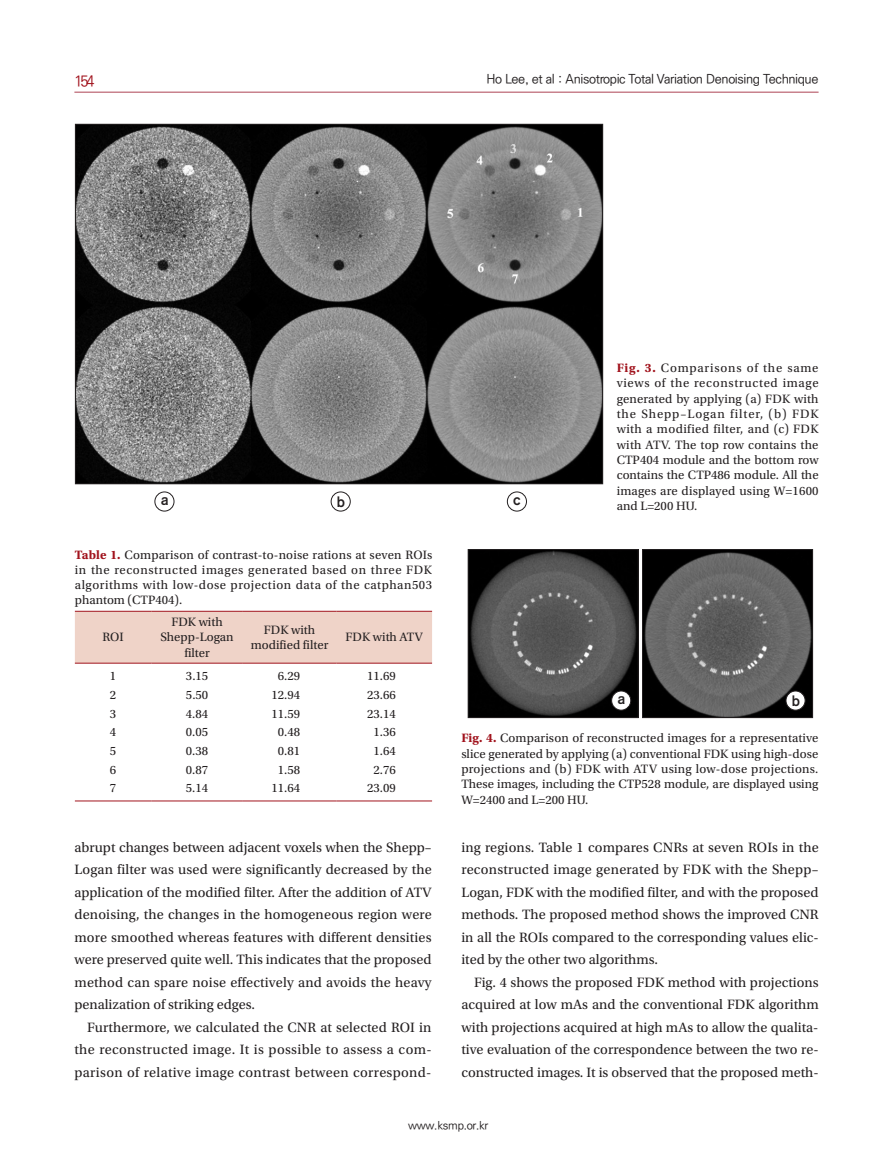
<style>
.page{position:relative;width:893px;height:1170px;background:#fff}
.page>*{position:absolute;margin:0;border:0;box-sizing:border-box;transform-origin:0 0}
.t1{font:15px "Gothic 725 BT Bold A";color:#231f20}
.t2{font:500 15px "Ko Pub Dotum";color:#a1131d;scale:.95 1}
.t3{font:14.25px/22.5px "Utopia Std";color:#231f20;text-align:justify}
.t4{font:12.75px/15.3px "Utopia Std";color:#231f20;text-align:justify}
.t5{font:500 12.75px "Ko Pub Dotum";letter-spacing:-.03em;color:#231f20}
.t6{font:500 11.25px "Ko Pub Dotum";letter-spacing:-.03em;color:#231f20}
.s1{font-weight:700;color:#a1131d}
</style>
<div class="page">
<hr style="left:74px;top:92px;width:745px;height:1px;background:#ad4353">
<img style="left:77px;top:126px;width:524px;height:356px">
<div style="left:155px;top:491px;width:19px;height:20px;border:1px solid #231f20;border-radius:50%"></div>
<div style="left:331px;top:491px;width:19px;height:20px;border:1px solid #231f20;border-radius:50%"></div>
<div style="left:507px;top:491px;width:20px;height:20px;border:1px solid #231f20;border-radius:50%"></div>
<div style="left:75px;top:612px;width:357px;height:50px;background:#efd3c8"></div>
<hr style="left:75px;top:611px;width:76px;height:1px;background:#a1131d">
<hr style="left:151px;top:611px;width:92px;height:1px;background:#a1131d">
<hr style="left:243px;top:611px;width:93px;height:1px;background:#a1131d">
<hr style="left:336px;top:611px;width:96px;height:1px;background:#a1131d">
<hr style="left:75px;top:662px;width:76px;height:1px;background:#a1131d">
<hr style="left:151px;top:662px;width:92px;height:1px;background:#a1131d">
<hr style="left:243px;top:662px;width:93px;height:1px;background:#a1131d">
<hr style="left:336px;top:662px;width:96px;height:1px;background:#a1131d">
<hr style="left:75px;top:800px;width:76px;height:1px;background:#a1131d">
<hr style="left:151px;top:800px;width:92px;height:1px;background:#a1131d">
<hr style="left:243px;top:800px;width:93px;height:1px;background:#a1131d">
<hr style="left:336px;top:800px;width:96px;height:1px;background:#a1131d">
<img style="left:470px;top:551px;width:166px;height:164px">
<img style="left:644px;top:551px;width:167px;height:164px">
<div style="left:612px;top:691px;width:19px;height:19px;background:#fff;border-radius:50%"></div>
<div style="left:611px;top:690px;width:20px;height:20px;border:1px solid #231f20;border-radius:50%"></div>
<div style="left:642px;top:549px;width:171px;height:168px;border:1px solid #231f20"></div>
<div style="left:786px;top:691px;width:19px;height:19px;background:#fff;border-radius:50%"></div>
<div style="left:786px;top:690px;width:19px;height:20px;border:1px solid #231f20;border-radius:50%"></div>
<div style="left:468px;top:549px;width:170px;height:168px;border:1px solid #231f20"></div>
<p class="t2" style="left:74px;top:74px;width:23px">154</p>
<p class="t5" style="left:486px;top:73px;width:334px">Ho Lee, et al：Anisotropic Total Variation Denoising Technique</p>
<p class="t1" style="left:161px;top:491px;width:9px">a</p>
<p class="t1" style="left:337px;top:492px;width:10px">b</p>
<p class="t1" style="left:513px;top:491px;width:9px">c</p>
<p class="t4" style="left:75px;top:547px;width:359px"><span class="s1">Table 1.</span> Comparison of contrast-to-noise rations at seven ROIs in the reconstructed images generated based on three FDK algorithms with low-dose projection data of the catphan503 phantom (CTP404).</p>
<p class="t4" style="left:103px;top:629px;width:23px">ROI</p>
<p class="t4" style="left:161px;top:614px;width:75px;text-align:center">FDK with<br>Shepp-Logan filter</p>
<p class="t4" style="left:251px;top:622px;width:79px;text-align:center">FDK with modified filter</p>
<p class="t4" style="left:346px;top:629px;width:79px">FDK with ATV</p>
<p class="t4" style="left:617px;top:360px;width:203px"><span class="s1">Fig. 3.</span> Comparisons of the same views of the reconstructed image generated by applying (a) FDK with the Shepp–Logan filter, (b) FDK with a modified filter, and (c) FDK with ATV. The top row contains the CTP404 module and the bottom row contains the CTP486 module. All the images are displayed using W=1600 and L=200 HU.</p>
<p class="t4" style="left:110px;top:668px;width:8px">1</p>
<p class="t4" style="left:186px;top:668px;width:24px">3.15</p>
<p class="t4" style="left:278px;top:668px;width:24px">6.29</p>
<p class="t4" style="left:367px;top:668px;width:30px">11.69</p>
<p class="t4" style="left:110px;top:687px;width:8px">2</p>
<p class="t4" style="left:186px;top:687px;width:24px">5.50</p>
<p class="t4" style="left:272px;top:687px;width:30px">12.94</p>
<p class="t4" style="left:367px;top:687px;width:30px">23.66</p>
<p class="t4" style="left:110px;top:706px;width:8px">3</p>
<p class="t4" style="left:186px;top:706px;width:24px">4.84</p>
<p class="t4" style="left:272px;top:706px;width:30px">11.59</p>
<p class="t4" style="left:367px;top:706px;width:30px">23.14</p>
<p class="t4" style="left:110px;top:724px;width:8px">4</p>
<p class="t4" style="left:186px;top:724px;width:24px">0.05</p>
<p class="t4" style="left:278px;top:724px;width:24px">0.48</p>
<p class="t4" style="left:374px;top:724px;width:24px">1.36</p>
<p class="t4" style="left:110px;top:743px;width:8px">5</p>
<p class="t4" style="left:186px;top:743px;width:24px">0.38</p>
<p class="t4" style="left:278px;top:743px;width:24px">0.81</p>
<p class="t4" style="left:374px;top:743px;width:24px">1.64</p>
<p class="t4" style="left:110px;top:762px;width:8px">6</p>
<p class="t4" style="left:186px;top:762px;width:24px">0.87</p>
<p class="t4" style="left:278px;top:762px;width:24px">1.58</p>
<p class="t4" style="left:374px;top:762px;width:24px">2.76</p>
<p class="t4" style="left:110px;top:780px;width:8px">7</p>
<p class="t4" style="left:186px;top:780px;width:24px">5.14</p>
<p class="t4" style="left:271px;top:780px;width:30px">11.64</p>
<p class="t4" style="left:367px;top:780px;width:30px">23.09</p>
<p class="t3" style="left:74px;top:836px;width:359px">abrupt changes between adjacent voxels when the Shepp– Logan filter was used were significantly decreased by the application of the modified filter. After the addition of ATV denoising, the changes in the homogeneous region were more smoothed whereas features with different densities were preserved quite well. This indicates that the proposed method can spare noise effectively and avoids the heavy penalization of striking edges.</p>
<p class="t3" style="left:74px;top:1016px;width:359px;text-indent:13px">Furthermore, we calculated the CNR at selected ROI in the reconstructed image. It is possible to assess a com&shy;parison of relative image contrast between correspond-</p>
<p class="t1" style="left:618px;top:690px;width:9px">a</p>
<p class="t1" style="left:792px;top:691px;width:10px">b</p>
<p class="t4" style="left:461px;top:730px;width:359px"><span class="s1">Fig. 4.</span> Comparison of reconstructed images for a representative slice generated by applying (a) conventional FDK using high-dose projections and (b) FDK with ATV using low-dose projections.<br>These images, including the CTP528 module, are displayed using W=2400 and L=200 HU.</p>
<p class="t3" style="left:461px;top:836px;width:359px">ing regions. Table 1 compares CNRs at seven ROIs in the reconstructed image generated by FDK with the Shepp– Logan, FDK with the modified filter, and with the proposed methods. The proposed method shows the improved CNR in all the ROIs compared to the corresponding values elic&shy;ited by the other two algorithms.</p>
<p class="t3" style="left:461px;top:971px;width:359px;text-indent:13px">Fig. 4 shows the proposed FDK method with projections acquired at low mAs and the conventional FDK algorithm with projections acquired at high mAs to allow the qualita&shy;tive evaluation of the correspondence between the two re&shy;constructed images. It is observed that the proposed meth-</p>
<p class="t6" style="left:408px;top:1120px;width:82px">www.ksmp.or.kr</p>
</div>
